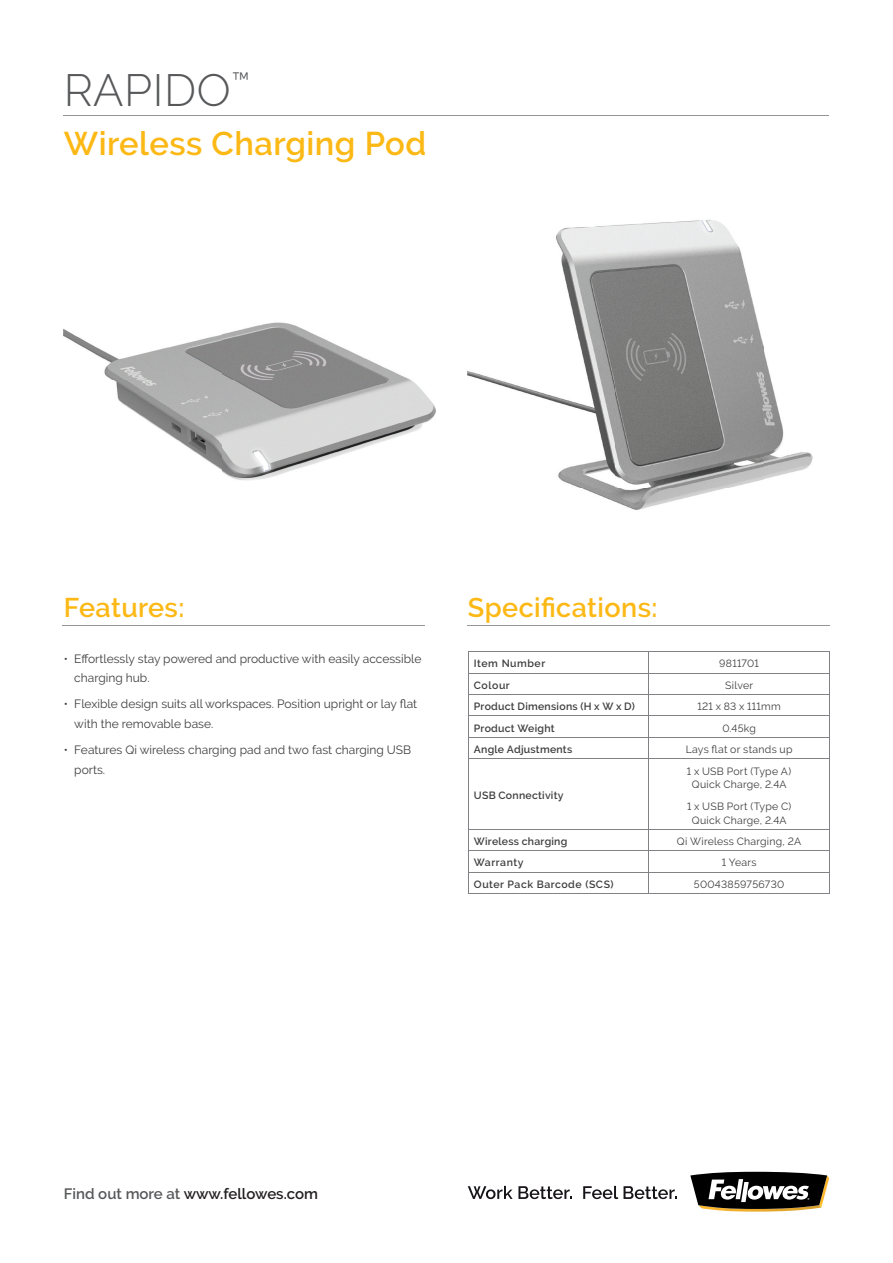
<style>
.page{position:relative;width:893px;height:1263px;background:#fff}
.page>*{position:absolute;margin:0;border:0;box-sizing:border-box;transform-origin:0 0}
.t1{font:300 45px "Raleway";letter-spacing:.015em;color:#57585a}
.t2{font:600 32.85px "Raleway";letter-spacing:.015em;color:#fcb814}
.t3{font:600 27px "Raleway";letter-spacing:.015em;color:#fcb814}
.t4{font:600 15px "Raleway";color:#231f20}
.t5{font:12px/19.5px "Raleway";color:#3e3e3f}
.t6{font:10.5px/13.5px "Raleway";letter-spacing:.025em;color:#3e3e3f;text-align:center}
.t7{font:600 10.5px "Raleway";letter-spacing:.025em;color:#3e3e3f}
.t8{font:600 10.5px "Raleway";letter-spacing:.05em;color:#3e3e3f}
.s1{color:#57585a}
</style>
<div class="page">
<svg style="left:690px;top:1172px;width:139px;height:39px"></svg>
<svg style="left:468px;top:1186px;width:104px;height:13px"></svg>
<svg style="left:583px;top:1186px;width:94px;height:13px"></svg>
<hr style="left:64px;top:115px;width:765px;height:1px;background:#939598">
<hr style="left:468px;top:651px;width:180px;height:1px;background:#808285">
<hr style="left:648px;top:651px;width:182px;height:1px;background:#808285">
<hr style="left:468px;top:673px;width:180px;height:1px;background:#808285">
<hr style="left:648px;top:673px;width:182px;height:1px;background:#808285">
<hr style="left:468px;top:694px;width:180px;height:1px;background:#808285">
<hr style="left:648px;top:694px;width:182px;height:1px;background:#808285">
<hr style="left:468px;top:716px;width:180px;height:1px;background:#808285">
<hr style="left:648px;top:716px;width:182px;height:1px;background:#808285">
<hr style="left:468px;top:737px;width:180px;height:1px;background:#808285">
<svg style="left:468px;top:652px;width:1px;height:106px"></svg>
<hr style="left:648px;top:737px;width:182px;height:1px;background:#808285">
<svg style="left:648px;top:652px;width:1px;height:106px"></svg>
<svg style="left:829px;top:652px;width:1px;height:106px"></svg>
<hr style="left:468px;top:758px;width:180px;height:1px;background:#808285">
<hr style="left:468px;top:759px;width:1px;height:70px;background:#808285">
<hr style="left:648px;top:758px;width:182px;height:1px;background:#808285">
<hr style="left:648px;top:759px;width:1px;height:70px;background:#808285">
<hr style="left:829px;top:759px;width:1px;height:70px;background:#808285">
<hr style="left:468px;top:829px;width:180px;height:1px;background:#808285">
<hr style="left:648px;top:829px;width:182px;height:1px;background:#808285">
<hr style="left:468px;top:850px;width:180px;height:1px;background:#808285">
<hr style="left:648px;top:850px;width:182px;height:1px;background:#808285">
<hr style="left:468px;top:872px;width:180px;height:1px;background:#808285">
<svg style="left:468px;top:830px;width:1px;height:63px"></svg>
<hr style="left:648px;top:872px;width:182px;height:1px;background:#808285">
<svg style="left:648px;top:830px;width:1px;height:63px"></svg>
<svg style="left:829px;top:830px;width:1px;height:63px"></svg>
<hr style="left:468px;top:893px;width:180px;height:1px;background:#808285">
<hr style="left:648px;top:893px;width:182px;height:1px;background:#808285">
<hr style="left:62px;top:625px;width:363px;height:1px;background:#939598">
<hr style="left:467px;top:625px;width:363px;height:1px;background:#939598">
<img style="left:64px;top:322px;width:371px;height:159px">
<img style="left:468px;top:219px;width:345px;height:291px">
<h1 class="t1" style="left:64px;top:64px;width:187px">RAPIDO<sup>™</sup></h1>
<h2 class="t2" style="left:64px;top:125px;width:364px">Wireless Charging Pod</h2>
<h3 class="t3" style="left:64px;top:592px;width:122px">Features:</h3>
<h3 class="t3" style="left:468px;top:592px;width:191px">Specifications:</h3>
<p class="t5" style="left:74px;top:649px;width:349px;text-indent:-10px">• Effortlessly stay powered and productive with easily accessible charging hub.</p>
<p class="t5" style="left:74px;top:694px;width:344px;text-indent:-10px">• Flexible design suits all workspaces. Position upright or lay flat with the removable base.</p>
<p class="t5" style="left:74px;top:740px;width:338px;text-indent:-10px">• Features Qi wireless charging pad and two fast charging USB ports.</p>
<p class="t8" style="left:474px;top:658px;width:73px">Item Number</p>
<p class="t6" style="left:719px;top:657px;width:41px">9811701</p>
<p class="t7" style="left:474px;top:679px;width:37px">Colour</p>
<p class="t6" style="left:725px;top:678px;width:29px">Silver</p>
<p class="t7" style="left:474px;top:700px;width:163px">Product Dimensions (H x W x D)</p>
<p class="t6" style="left:697px;top:700px;width:85px">121 x 83 x 111mm</p>
<p class="t7" style="left:474px;top:722px;width:82px">Product Weight</p>
<p class="t6" style="left:722px;top:721px;width:35px">0.45kg</p>
<p class="t7" style="left:474px;top:743px;width:100px">Angle Adjustments</p>
<p class="t6" style="left:686px;top:743px;width:108px">Lays flat or stands up</p>
<p class="t7" style="left:474px;top:789px;width:91px">USB Connectivity</p>
<p class="t6" style="left:687px;top:764px;width:106px">1 x USB Port (Type A)<br>Quick Charge, 2.4A</p>
<p class="t6" style="left:687px;top:799px;width:106px">1 x USB Port (Type C)<br>Quick Charge, 2.4A</p>
<p class="t4" style="left:64px;top:1185px;width:256px"><span class="s1">Find out more at</span> www.fellowes.com</p>
<p class="t7" style="left:474px;top:835px;width:95px">Wireless charging</p>
<p class="t6" style="left:677px;top:834px;width:126px">Qi Wireless Charging, 2A</p>
<p class="t8" style="left:474px;top:857px;width:51px">Warranty</p>
<p class="t6" style="left:722px;top:856px;width:36px">1 Years</p>
<p class="t8" style="left:474px;top:878px;width:141px">Outer Pack Barcode (SCS)</p>
<p class="t6" style="left:694px;top:877px;width:92px">50043859756730</p>
</div>
